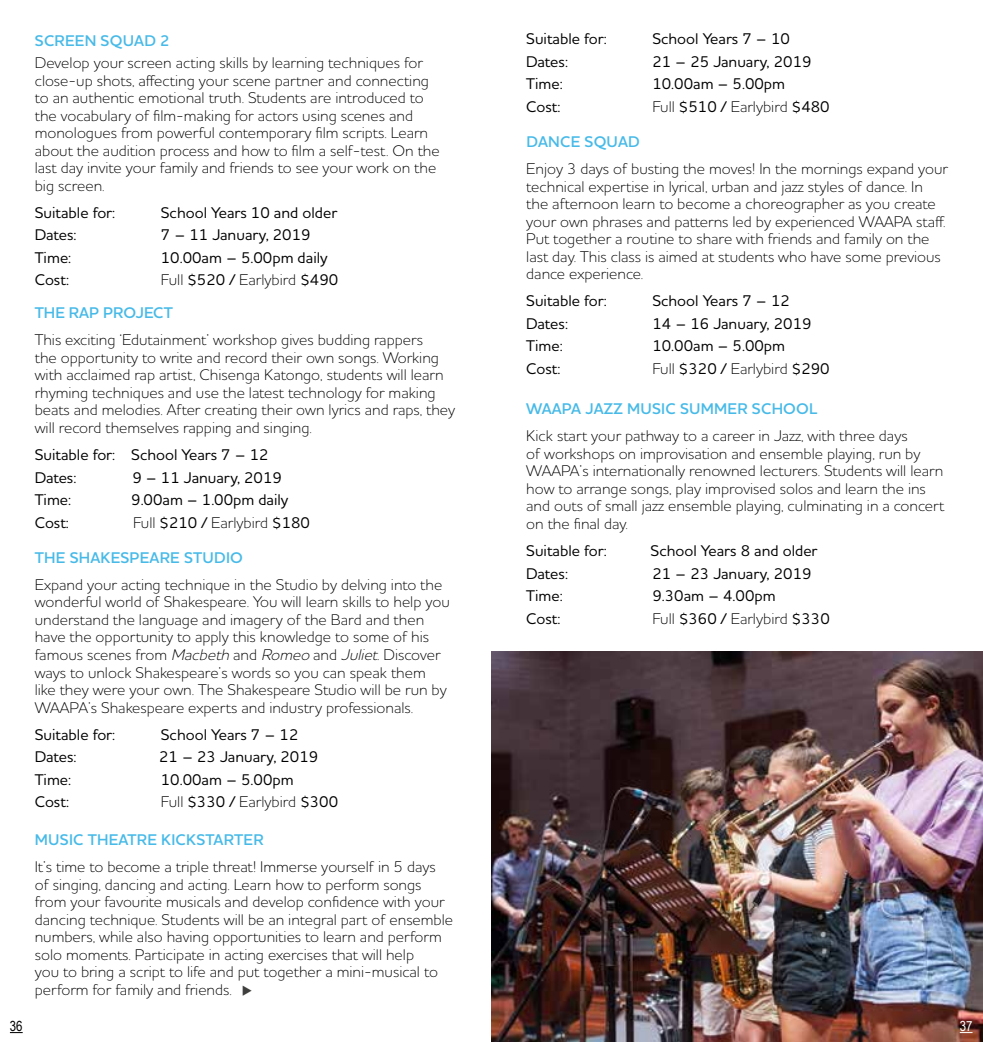
<style>
.page{position:relative;width:983px;height:1042px;background:#fff}
.page>*{position:absolute;margin:0;border:0;box-sizing:border-box;transform-origin:0 0}
.t1{font:300 15.75px/17.5px "Houschka Pro";color:#000}
.t2{font:500 15.75px/22.4px "Houschka Pro";color:#000}
.t3{font:600 15.75px "Houschka Pro";letter-spacing:.015em;color:#47bae8}
.t4{font:14px "Arial Narrow";color:#000}
.t5{font:14px "Arial Narrow";color:#fff}
.s1{font-weight:500}
.s2{font-weight:600;color:#47bae8}
.s3{font-style:italic}
.s4{color:#3f3f3e}
</style>
<div class="page">
<svg style="left:10px;top:1032px;width:13px;height:1px"></svg>
<img style="left:491px;top:651px;width:491px;height:391px">
<svg style="left:959px;top:1032px;width:13px;height:1px"></svg>
<p class="t4" style="left:10px;top:1016px;width:14px">36</p>
<p class="t3" style="left:35px;top:30px;width:136px">SCREEN SQUAD 2</p>
<p class="t1" style="left:35px;top:54px;width:406px">Develop your screen acting skills by learning techniques for close-up shots, affecting your scene partner and connecting to an authentic emotional truth. Students are introduced to the vocabulary of film-making for actors using scenes and monologues from powerful contemporary film scripts. Learn about the audition process and how to film a self-test. On the last day invite your family and friends to see your work on the big screen.</p>
<p class="t2" style="left:35px;top:201px;width:82px">Suitable for:</p>
<p class="t2" style="left:161px;top:201px;width:178px">School Years 10 and older</p>
<p class="t2" style="left:35px;top:223px;width:43px">Dates:</p>
<p class="t2" style="left:161px;top:223px;width:151px">7 – 11 January, 2019</p>
<p class="t2" style="left:35px;top:246px;width:38px">Time:</p>
<p class="t2" style="left:161px;top:246px;width:168px">10.00am – 5.00pm daily</p>
<p class="t2" style="left:35px;top:268px;width:36px">Cost:</p>
<p class="t1" style="left:35px;top:263px;width:305px;line-height:32.4px;text-indent:126px">Full <span class="s1">$520 /</span> Earlybird <span class="s1">$490<br></span><span class="s2">THE RAP PROJECT</span></p>
<p class="t1" style="left:35px;top:331px;width:422px">This exciting ‘Edutainment’ workshop gives budding rappers<br>the opportunity to write and record their own songs. Working with acclaimed rap artist, Chisenga Katongo, students will learn rhyming techniques and use the latest technology for making beats and melodies. After creating their own lyrics and raps, they will record themselves rapping and singing.</p>
<p class="t2" style="left:35px;top:443px;width:235px">Suitable for: School Years 7 – 12<br>Dates:</p>
<p class="t2" style="left:132px;top:466px;width:151px">9 – 11 January, 2019</p>
<p class="t2" style="left:35px;top:488px;width:38px">Time:</p>
<p class="t2" style="left:131px;top:488px;width:159px">9.00am – 1.00pm daily</p>
<p class="t2" style="left:35px;top:510px;width:36px">Cost:</p>
<p class="t1" style="left:133px;top:513px;width:178px">Full <span class="s1">$210 /</span> Earlybird <span class="s1">$180</span></p>
<p class="t3" style="left:35px;top:547px;width:209px">THE SHAKESPEARE STUDIO</p>
<p class="t1" style="left:35px;top:575px;width:416px">Expand your acting technique in the Studio by delving into the wonderful world of Shakespeare. You will learn skills to help you understand the language and imagery of the Bard and then have the opportunity to apply this knowledge to some of his famous scenes from <span class="s3">Macbeth</span> and <span class="s3">Romeo</span> and <span class="s3">Juliet</span>. Discover ways to unlock Shakespeare’s words so you can speak them like they were your own. The Shakespeare Studio will be run by WAAPA’s Shakespeare experts and industry professionals.</p>
<p class="t2" style="left:35px;top:723px;width:82px">Suitable for:</p>
<p class="t2" style="left:161px;top:723px;width:139px">School Years 7 – 12</p>
<p class="t2" style="left:35px;top:745px;width:43px">Dates:</p>
<p class="t2" style="left:159px;top:745px;width:161px">21 – 23 January, 2019</p>
<p class="t2" style="left:35px;top:768px;width:38px">Time:</p>
<p class="t2" style="left:161px;top:768px;width:134px">10.00am – 5.00pm</p>
<p class="t2" style="left:35px;top:790px;width:36px">Cost:</p>
<p class="t1" style="left:161px;top:793px;width:179px">Full <span class="s1">$330 /</span> Earlybird <span class="s1">$300</span></p>
<p class="t3" style="left:35px;top:829px;width:230px">MUSIC THEATRE KICKSTARTER</p>
<p class="t1" style="left:35px;top:857px;width:420px">It’s time to become a triple threat! Immerse yourself in 5 days of singing, dancing and acting. Learn how to perform songs from your favourite musicals and develop confidence with your dancing technique. Students will be an integral part of ensemble numbers, while also having opportunities to learn and perform solo moments. Participate in acting exercises that will help<br>you to bring a script to life and put together a mini-musical to perform for family and friends. <span class="s4">◆</span></p>
<p class="t2" style="left:526px;top:27px;width:82px">Suitable for:</p>
<p class="t2" style="left:652px;top:27px;width:139px">School Years 7 – 10</p>
<p class="t2" style="left:526px;top:50px;width:43px">Dates:</p>
<p class="t2" style="left:652px;top:50px;width:161px">21 – 25 January, 2019</p>
<p class="t2" style="left:526px;top:72px;width:38px">Time:</p>
<p class="t2" style="left:652px;top:72px;width:134px">10.00am – 5.00pm</p>
<p class="t2" style="left:526px;top:95px;width:36px">Cost:</p>
<p class="t1" style="left:652px;top:97px;width:179px">Full <span class="s1">$510 /</span> Earlybird <span class="s1">$480</span></p>
<p class="t3" style="left:526px;top:131px;width:115px">DANCE SQUAD</p>
<p class="t1" style="left:526px;top:160px;width:423px">Enjoy 3 days of busting the moves! In the mornings expand your technical expertise in lyrical, urban and jazz styles of dance. In the afternoon learn to become a choreographer as you create your own phrases and patterns led by experienced WAAPA staff.<br>Put together a routine to share with friends and family on the last day. This class is aimed at students who have some previous dance experience.</p>
<p class="t2" style="left:526px;top:289px;width:82px">Suitable for:</p>
<p class="t2" style="left:652px;top:289px;width:139px">School Years 7 – 12</p>
<p class="t2" style="left:526px;top:312px;width:43px">Dates:</p>
<p class="t2" style="left:652px;top:312px;width:161px">14 – 16 January, 2019</p>
<p class="t2" style="left:526px;top:334px;width:38px">Time:</p>
<p class="t2" style="left:652px;top:334px;width:134px">10.00am – 5.00pm</p>
<p class="t2" style="left:526px;top:357px;width:36px">Cost:</p>
<p class="t1" style="left:652px;top:359px;width:179px">Full <span class="s1">$320 /</span> Earlybird <span class="s1">$290</span></p>
<p class="t3" style="left:526px;top:398px;width:293px">WAAPA JAZZ MUSIC SUMMER SCHOOL</p>
<p class="t1" style="left:526px;top:427px;width:419px">Kick start your pathway to a career in Jazz, with three days<br>of workshops on improvisation and ensemble playing, run by WAAPA’s internationally renowned lecturers. Students will learn how to arrange songs, play improvised solos and learn the ins and outs of small jazz ensemble playing, culminating in a concert on the final day.</p>
<p class="t2" style="left:526px;top:539px;width:82px">Suitable for:</p>
<p class="t2" style="left:650px;top:539px;width:168px">School Years 8 and older</p>
<p class="t2" style="left:526px;top:562px;width:43px">Dates:</p>
<p class="t2" style="left:652px;top:562px;width:161px">21 – 23 January, 2019</p>
<p class="t2" style="left:526px;top:584px;width:38px">Time:</p>
<p class="t2" style="left:652px;top:584px;width:125px">9.30am – 4.00pm</p>
<p class="t2" style="left:526px;top:607px;width:36px">Cost:</p>
<p class="t1" style="left:652px;top:609px;width:179px">Full <span class="s1">$360 /</span> Earlybird <span class="s1">$330</span></p>
<p class="t5" style="left:959px;top:1016px;width:14px">37</p>
</div>
